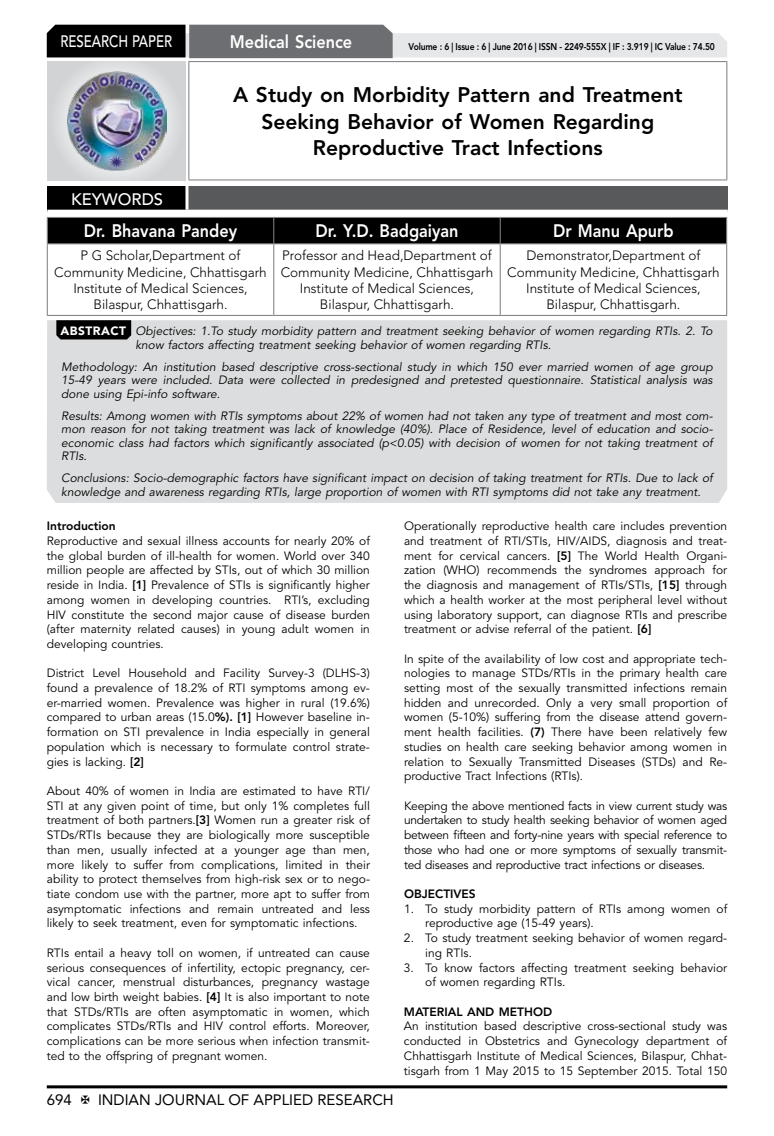
<style>
.page{position:relative;width:774px;height:1136px;background:#fff}
.page>*{position:absolute;margin:0;border:0;box-sizing:border-box;transform-origin:0 0}
.t1{font:800 21px/26.2px "Avenir LT Std";color:#000;text-align:center}
.t2{font:800 18px "Avenir LT Std";color:#fff;scale:.9 1}
.t3{font:500 16.5px "Avenir LT Std";color:#fff;scale:.8 1}
.t4{font:500 16.5px "Avenir LT Std";color:#fff}
.t5{font:15px "Avenir LT Std";color:#000}
.t6{font:300 13.5px/16.2px "Avenir LT Std";color:#000;text-align:center}
.t7{font:12px/14.7px "Avenir LT Std";color:#000;text-align:justify}
.t8{font:italic 12px/13.5px "Avenir LT Std";color:#000}
.t9{font:800 12px "Avenir LT Std";color:#000}
.t10{font:800 9.75px "Avenir LT Std";letter-spacing:-.02em;color:#000;scale:.87 1}
.s1{font-weight:900;font-style:normal;color:#fff}
.s2{font-weight:800}
</style>
<div class="page">
<hr style="left:47px;top:1085px;width:680px;height:3px;background:#000">
<div style="left:48px;top:62px;width:137px;height:118px;background:linear-gradient(to right,#d9dadb,#d9dadb)"></div>
<img style="left:68px;top:71px;width:99px;height:100px">
<svg style="left:47px;top:25px;width:680px;height:33px;background:#979899"></svg>
<hr style="left:188px;top:61px;width:539px;height:1px;background:#808285">
<hr style="left:188px;top:62px;width:1px;height:117px;background:#808285">
<hr style="left:726px;top:62px;width:1px;height:117px;background:#808285">
<hr style="left:188px;top:179px;width:539px;height:1px;background:#808285">
<div style="left:47px;top:217px;width:680px;height:26px;background:#000"></div>
<hr style="left:47px;top:243px;width:227px;height:1px;background:#808285">
<hr style="left:47px;top:244px;width:1px;height:71px;background:#808285">
<hr style="left:274px;top:243px;width:226px;height:1px;background:#808285">
<hr style="left:273px;top:244px;width:1px;height:71px;background:#808285">
<hr style="left:500px;top:243px;width:227px;height:1px;background:#808285">
<hr style="left:500px;top:244px;width:1px;height:71px;background:#808285">
<hr style="left:726px;top:244px;width:1px;height:71px;background:#808285">
<hr style="left:47px;top:315px;width:227px;height:1px;background:#808285">
<hr style="left:274px;top:315px;width:226px;height:1px;background:#808285">
<hr style="left:500px;top:315px;width:227px;height:1px;background:#808285">
<div style="left:47px;top:186px;width:140px;height:25px;background:#000"></div>
<div style="left:187px;top:186px;width:541px;height:25px;background:#58595b"></div>
<hr style="left:185px;top:186px;width:3px;height:24px;background:#fff">
<hr style="left:47px;top:210px;width:140px;height:3px;background:#fff">
<hr style="left:187px;top:210px;width:541px;height:3px;background:#fff">
<div style="left:47px;top:320px;width:680px;height:183px;background:#dcddde"></div>
<svg style="left:56px;top:320px;width:75px;height:19px"></svg>
<h3 class="t3" style="left:60px;top:32px;width:139px">RESEARCH PAPER</h3>
<h3 class="t4" style="left:71px;top:189px;width:94px">KEYWORDS</h3>
<h2 class="t2" style="left:230px;top:31px;width:138px">Medical Science</h2>
<p class="t10" style="left:409px;top:41px;width:353px">Volume : 6 | Issue : 6 | June 2016 | ISSN - 2249-555X | IF : 3.919 | IC Value : 74.50</p>
<h1 class="t1" style="left:233px;top:82px;width:451px">A Study on Morbidity Pattern and Treatment<br>Seeking Behavior of Women Regarding<br>Reproductive Tract Infections</h1>
<h2 class="t2" style="left:84px;top:220px;width:172px">Dr. Bhavana Pandey</h2>
<h2 class="t2" style="left:315px;top:220px;width:161px">Dr. Y.D. Badgaiyan</h2>
<h2 class="t2" style="left:553px;top:220px;width:135px">Dr Manu Apurb</h2>
<p class="t6" style="left:54px;top:248px;width:214px">P G Scholar,Department of<br>Community Medicine, Chhattisgarh<br>Institute of Medical Sciences,<br>Bilaspur, Chhattisgarh.</p>
<p class="t6" style="left:281px;top:248px;width:214px">Professor and Head,Department of<br>Community Medicine, Chhattisgarh<br>Institute of Medical Sciences,<br>Bilaspur, Chhattisgarh.</p>
<p class="t6" style="left:507px;top:248px;width:214px">Demonstrator,Department of<br>Community Medicine, Chhattisgarh<br>Institute of Medical Sciences,<br>Bilaspur, Chhattisgarh.</p>
<p class="t8" style="left:135px;top:325px;width:579px;text-indent:-75px"><span class="s1">ABSTRACT</span> Objectives: 1.To study morbidity pattern and treatment seeking behavior of women regarding RTIs. 2. To know factors affecting treatment seeking behavior of women regarding RTIs.</p>
<p class="t8" style="left:61px;top:360px;width:653px;text-align:justify">Methodology: An institution based descriptive cross-sectional study in which 150 ever married women of age group 15-49 years were included. Data were collected in predesigned and pretested questionnaire. Statistical analysis was done using Epi-info software.</p>
<p class="t8" style="left:61px;top:409px;width:653px;text-align:justify">Results: Among women with RTIs symptoms about 22% of women had not taken any type of treatment and most com&shy;mon reason for not taking treatment was lack of knowledge (40%). Place of Residence, level of education and socio&shy;economic class had factors which significantly associated (p&lt;0.05) with decision of women for not taking treatment of RTIs.</p>
<p class="t8" style="left:61px;top:472px;width:653px">Conclusions: Socio-demographic factors have significant impact on decision of taking treatment for RTIs. Due to lack of knowledge and awareness regarding RTIs, large proportion of women with RTI symptoms did not take any treatment.</p>
<p class="t9" style="left:47px;top:519px;width:70px">Introduction</p>
<p class="t7" style="left:47px;top:533px;width:325px">Reproductive and sexual illness accounts for nearly 20% of the global burden of ill-health for women. World over 340 million people are affected by STIs, out of which 30 million reside in India. <span class="s2">[1]</span> Prevalence of STIs is significantly higher among women in developing countries. RTI’s, excluding HIV constitute the second major cause of disease burden (after maternity related causes) in young adult women in developing countries.</p>
<p class="t7" style="left:47px;top:666px;width:325px">District Level Household and Facility Survey-3 (DLHS-3) found a prevalence of 18.2% of RTI symptoms among ev&shy;er-married women. Prevalence was higher in rural (19.6%) compared to urban areas (15.0<span class="s2">%). [1]</span> However baseline in&shy;formation on STI prevalence in India especially in general population which is necessary to formulate control strate&shy;gies is lacking. <span class="s2">[2]</span></p>
<p class="t7" style="left:47px;top:783px;width:325px">About 40% of women in India are estimated to have RTI/ STI at any given point of time, but only 1% completes full treatment of both partners.<span class="s2">[3]</span> Women run a greater risk of STDs/RTIs because they are biologically more susceptible than men, usually infected at a younger age than men, more likely to suffer from complications, limited in their ability to protect themselves from high-risk sex or to nego&shy;tiate condom use with the partner, more apt to suffer from asymptomatic infections and remain untreated and less likely to seek treatment, even for symptomatic infections.</p>
<p class="t7" style="left:47px;top:945px;width:325px">RTIs entail a heavy toll on women, if untreated can cause serious consequences of infertility, ectopic pregnancy, cer&shy;vical cancer, menstrual disturbances, pregnancy wastage and low birth weight babies. <span class="s2">[4]</span> It is also important to note that STDs/RTIs are often asymptomatic in women, which complicates STDs/RTIs and HIV control efforts. Moreover, complications can be more serious when infection transmit&shy;ted to the offspring of pregnant women.</p>
<p class="t7" style="left:404px;top:519px;width:325px">Operationally reproductive health care includes prevention and treatment of RTI/STIs, HIV/AIDS, diagnosis and treat&shy;ment for cervical cancers. <span class="s2">[5]</span> The World Health Organi&shy;zation (WHO) recommends the syndromes approach for the diagnosis and management of RTIs/STIs, <span class="s2">[15]</span> through which a health worker at the most peripheral level without using laboratory support, can diagnose RTIs and prescribe treatment or advise referral of the patient. <span class="s2">[6]</span></p>
<p class="t7" style="left:404px;top:651px;width:325px">In spite of the availability of low cost and appropriate tech&shy;nologies to manage STDs/RTIs in the primary health care setting most of the sexually transmitted infections remain hidden and unrecorded. Only a very small proportion of women (5-10%) suffering from the disease attend govern&shy;ment health facilities. <span class="s2">(7)</span> There have been relatively few studies on health care seeking behavior among women in relation to Sexually Transmitted Diseases (STDs) and Re&shy;productive Tract Infections (RTIs).</p>
<p class="t7" style="left:404px;top:798px;width:325px">Keeping the above mentioned facts in view current study was undertaken to study health seeking behavior of women aged between fifteen and forty-nine years with special reference to those who had one or more symptoms of sexually transmit&shy;ted diseases and reproductive tract infections or diseases.</p>
<p class="t9" style="left:404px;top:886px;width:73px">OBJECTIVES</p>
<p class="t7" style="left:425px;top:901px;width:303px;text-indent:-21px">1. To study morbidity pattern of RTIs among women of reproductive age (15-49 years).</p>
<p class="t7" style="left:425px;top:930px;width:303px;text-indent:-21px">2. To study treatment seeking behavior of women regard&shy;ing RTIs.</p>
<p class="t7" style="left:425px;top:960px;width:303px;text-indent:-21px">3. To know factors affecting treatment seeking behavior of women regarding RTIs.</p>
<p class="t9" style="left:404px;top:1004px;width:150px">MATERIAL AND METHOD</p>
<p class="t7" style="left:404px;top:1019px;width:325px">An institution based descriptive cross-sectional study was conducted in Obstetrics and Gynecology department of Chhattisgarh Institute of Medical Sciences, Bilaspur, Chhat&shy;tisgarh from 1 May 2015 to 15 September 2015. Total 150</p>
<p class="t5" style="left:47px;top:1090px;width:27px">694</p>
<p class="t5" style="left:98px;top:1090px;width:297px">INDIAN JOURNAL OF APPLIED RESEARCH</p>
</div>
